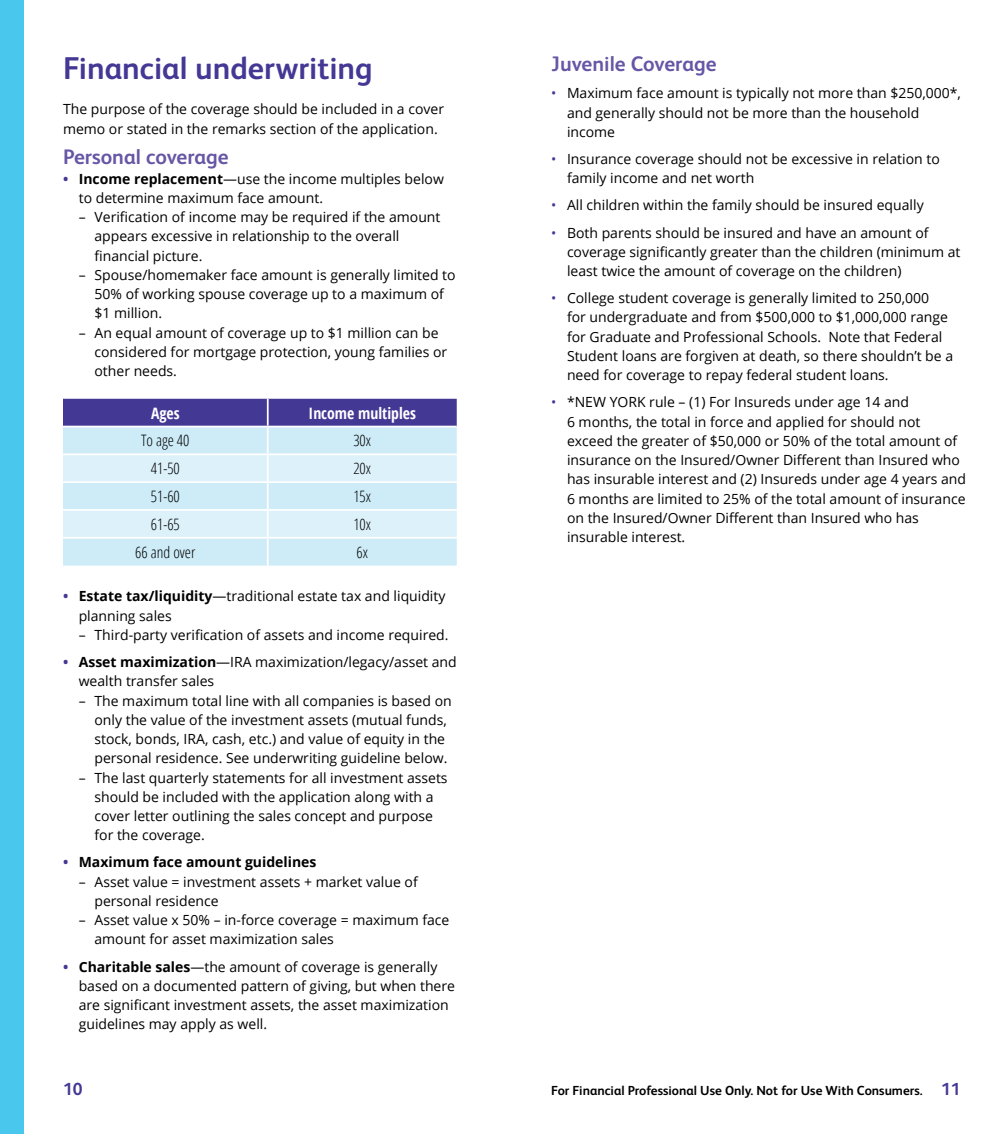
<style>
.page{position:relative;width:1008px;height:1134px;background:#fff}
.page>*{position:absolute;margin:0;border:0;box-sizing:border-box;transform-origin:0 0}
.t1{font:700 31.5px "FS Albert Pro";color:#443895}
.t2{font:700 21px "FS Albert Pro";color:#6756a5}
.t3{font:700 17.5px "FS Albert Pro";color:#443895}
.t4{font:300 condensed 15.75px "Open Sans";color:#000}
.t5{font:700 condensed 15.75px "Open Sans";color:#fff}
.t6{font:14px/19.2px "Open Sans";color:#000}
.t7{font:700 14px "Open Sans";color:#000}
.t8{font:700 13.12px "FS Albert Pro";color:#000}
.s1{font-weight:700;color:#443895}
.s2{font-weight:700}
.s3{color:#443895}
</style>
<div class="page">
<div style="left:0;top:0;width:24px;height:1134px;background:#49c7ed"></div>
<div style="left:63px;top:399px;width:394px;height:27px;background:#443895"></div>
<div style="left:63px;top:427px;width:394px;height:139px;background:#cdecf8"></div>
<svg style="left:63px;top:455px;width:394px;height:82px"></svg>
<hr style="left:267px;top:399px;width:2px;height:27px;background:#fff">
<hr style="left:267px;top:427px;width:2px;height:26px;background:#fff">
<hr style="left:63px;top:453px;width:205px;height:2px;background:#fff">
<hr style="left:268px;top:453px;width:189px;height:2px;background:#fff">
<hr style="left:267px;top:455px;width:2px;height:26px;background:#fff">
<hr style="left:63px;top:481px;width:205px;height:2px;background:#fff">
<hr style="left:268px;top:481px;width:189px;height:2px;background:#fff">
<hr style="left:267px;top:483px;width:2px;height:26px;background:#fff">
<hr style="left:63px;top:509px;width:205px;height:2px;background:#fff">
<hr style="left:268px;top:509px;width:189px;height:2px;background:#fff">
<hr style="left:267px;top:511px;width:2px;height:26px;background:#fff">
<hr style="left:63px;top:537px;width:205px;height:2px;background:#fff">
<hr style="left:268px;top:537px;width:189px;height:2px;background:#fff">
<hr style="left:267px;top:539px;width:2px;height:27px;background:#fff">
<h1 class="t1" style="left:63px;top:46px;width:311px">Financial underwriting</h1>
<p class="t6" style="left:63px;top:99px;width:383px">The purpose of the coverage should be included in a cover memo or stated in the remarks section of the application.</p>
<h2 class="t2" style="left:63px;top:142px;width:167px">Personal coverage</h2>
<p class="t6" style="left:79px;top:168px;width:367px;text-indent:-16px"><span class="s1">•</span> <span class="s2">Income replacement</span>—use the income multiples below to determine maximum face amount.</p>
<p class="t6" style="left:94px;top:207px;width:347px;text-indent:-16px">– Verification of income may be required if the amount appears excessive in relationship to the overall financial picture.</p>
<p class="t6" style="left:94px;top:265px;width:363px;text-indent:-16px">– Spouse/homemaker face amount is generally limited to<br>50% of working spouse coverage up to a maximum of $1 million.</p>
<p class="t6" style="left:94px;top:322px;width:354px;text-indent:-16px">– An equal amount of coverage up to $1 million can be considered for mortgage protection, young families or other needs.</p>
<p class="t5" style="left:151px;top:402px;width:30px">Ages</p>
<p class="t5" style="left:309px;top:402px;width:109px">Income multiples</p>
<p class="t4" style="left:141px;top:430px;width:50px">To age 40</p>
<p class="t4" style="left:353px;top:430px;width:19px">30x</p>
<p class="t4" style="left:151px;top:458px;width:31px">41-50</p>
<p class="t4" style="left:353px;top:458px;width:19px">20x</p>
<p class="t4" style="left:151px;top:486px;width:31px">51-60</p>
<p class="t4" style="left:353px;top:486px;width:19px">15x</p>
<p class="t4" style="left:151px;top:513px;width:31px">61-65</p>
<p class="t4" style="left:353px;top:513px;width:19px">10x</p>
<p class="t4" style="left:135px;top:541px;width:62px">66 and over</p>
<p class="t4" style="left:356px;top:541px;width:13px">6x</p>
<p class="t6" style="left:79px;top:586px;width:368px;text-indent:-16px"><span class="s1">•</span> <span class="s2">Estate tax/liquidity</span>—traditional estate tax and liquidity planning sales</p>
<p class="t6" style="left:79px;top:625px;width:371px">– Third-party verification of assets and income required.</p>
<p class="t6" style="left:79px;top:652px;width:379px;text-indent:-16px"><span class="s1">•</span> <span class="s2">Asset maximization</span>—IRA maximization/legacy/asset and wealth transfer sales</p>
<p class="t6" style="left:94px;top:690px;width:359px;text-indent:-16px">– The maximum total line with all companies is based on only the value of the investment assets (mutual funds, stock, bonds, IRA, cash, etc.) and value of equity in the personal residence. See underwriting guideline below.</p>
<p class="t6" style="left:94px;top:767px;width:355px;text-indent:-16px">– The last quarterly statements for all investment assets should be included with the application along with a cover letter outlining the sales concept and purpose for the coverage.</p>
<p class="t7" style="left:63px;top:852px;width:255px"><span class="s3">•</span> Maximum face amount guidelines</p>
<p class="t6" style="left:94px;top:872px;width:325px;text-indent:-16px">– Asset value = investment assets + market value of personal residence</p>
<p class="t6" style="left:94px;top:910px;width:356px;text-indent:-16px">– Asset value x 50% – in-force coverage = maximum face amount for asset maximization sales</p>
<p class="t6" style="left:79px;top:956px;width:378px;text-indent:-16px"><span class="s1">•</span> <span class="s2">Charitable sales</span>—the amount of coverage is generally based on a documented pattern of giving, but when there are significant investment assets, the asset maximization guidelines may apply as well.</p>
<h2 class="t2" style="left:551px;top:49px;width:167px">Juvenile Coverage</h2>
<p class="t6" style="left:567px;top:83px;width:396px;text-indent:-16px"><span class="s3">•</span> Maximum face amount is typically not more than $250,000*, and generally should not be more than the household income</p>
<p class="t6" style="left:567px;top:149px;width:374px;text-indent:-16px"><span class="s3">•</span> Insurance coverage should not be excessive in relation to family income and net worth</p>
<p class="t6" style="left:551px;top:195px;width:374px"><span class="s3">•</span> All children within the family should be insured equally</p>
<p class="t6" style="left:567px;top:222px;width:395px;text-indent:-16px"><span class="s3">•</span> Both parents should be insured and have an amount of coverage significantly greater than the children (minimum at least twice the amount of coverage on the children)</p>
<p class="t6" style="left:567px;top:288px;width:388px;text-indent:-16px"><span class="s3">•</span> College student coverage is generally limited to 250,000<br>for undergraduate and from $500,000 to $1,000,000 range for Graduate and Professional Schools. Note that Federal Student loans are forgiven at death, so there shouldn’t be a need for coverage to repay federal student loans.</p>
<p class="t6" style="left:567px;top:392px;width:401px;text-indent:-16px"><span class="s3">•</span> *NEW YORK rule – (1) For Insureds under age 14 and<br>6 months, the total in force and applied for should not exceed the greater of $50,000 or 50% of the total amount of insurance on the Insured/Owner Different than Insured who has insurable interest and (2) Insureds under age 4 years and 6 months are limited to 25% of the total amount of insurance on the Insured/Owner Different than Insured who has insurable interest.</p>
<p class="t3" style="left:63px;top:1076px;width:21px">10</p>
<p class="t3" style="left:941px;top:1076px;width:21px">11</p>
<p class="t8" style="left:551px;top:1081px;width:373px">For Financial Professional Use Only. Not for Use With Consumers.</p>
</div>
